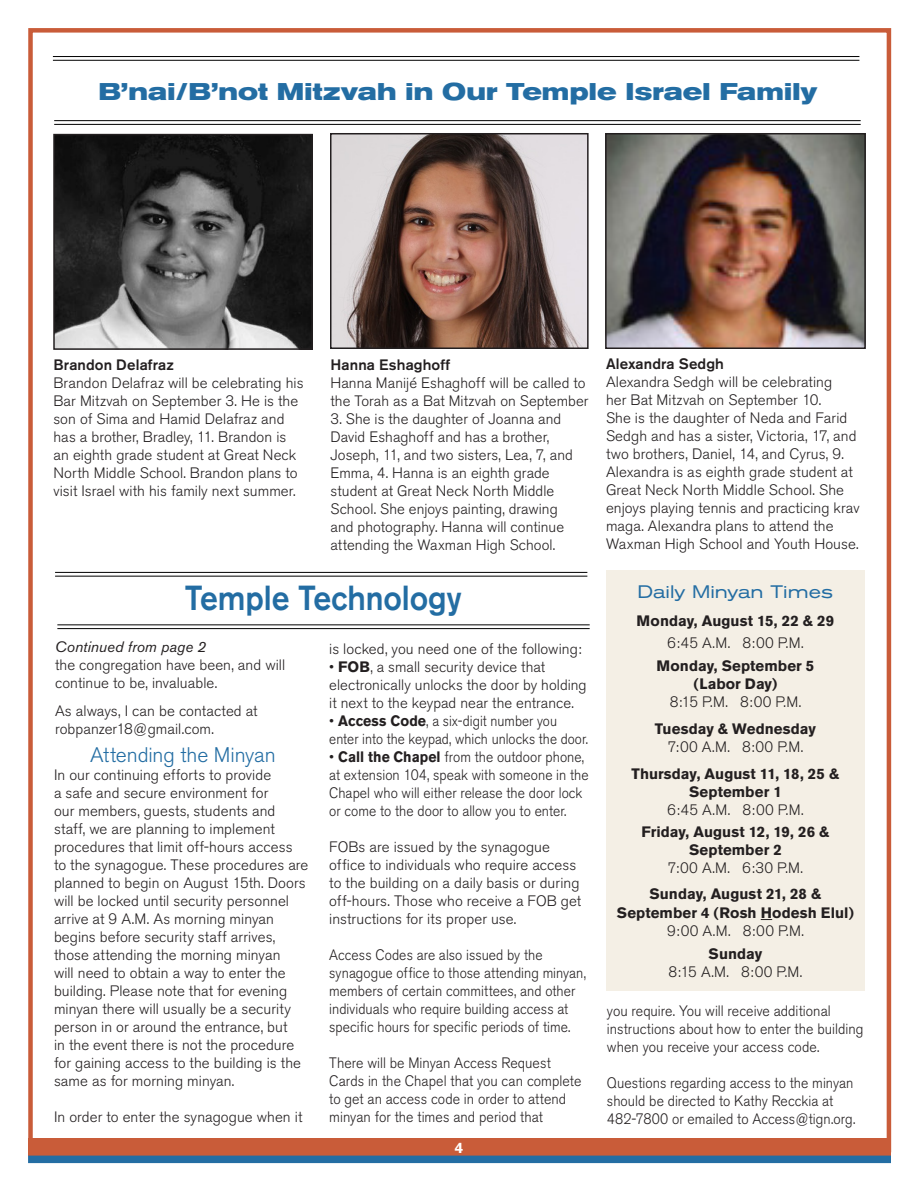
<style>
.page{position:relative;width:918px;height:1188px;background:#fff}
.page>*{position:absolute;margin:0;border:0;box-sizing:border-box;transform-origin:0 0}
.t1{font:500 34.5px "Akzidenz Grotesk BE";letter-spacing:-.005em;color:#236da3;scale:.92 1}
.t2{font:700 expanded 24px "Akzidenz Grotesk BE";letter-spacing:.01em;color:#236da3}
.t3{font:300 21px "Akzidenz Grotesk BE";letter-spacing:-.005em;color:#236da3}
.t4{font:expanded 18px "Akzidenz Grotesk BE";color:#236da3}
.Copy{font:300 15px/18px "Akzidenz Grotesk BE";letter-spacing:.005em;color:#231f20}
.Copy-2{font:700 15px/18px "Akzidenz Grotesk BE";letter-spacing:.005em;color:#231f20;text-align:center}
.Copy-3{font:300 15px/18px "Akzidenz Grotesk BE";letter-spacing:.005em;color:#231f20;scale:.94 1}
.Copy-4{font:300 15px/18px "Akzidenz Grotesk BE";letter-spacing:.005em;color:#231f20;scale:.92 1}
.Copy-5{font:300 15px/18px "Akzidenz Grotesk BE";letter-spacing:.005em;color:#231f20;scale:.93 1}
.t5{font:500 15px "Akzidenz Grotesk BE";letter-spacing:.005em;color:#231f20}
.t6{font:italic 15px "Akzidenz Grotesk BE";letter-spacing:.005em;color:#231f20}
.Copy-6{font:700 15px "Akzidenz Grotesk BE";color:#fff}
.s1{font-weight:700}
.s2{font-weight:300}
</style>
<div class="page">
<div style="left:28px;top:1138px;width:863px;height:18px;background:#c95c39"></div>
<div style="left:28px;top:28px;width:863px;height:1124px;border:4px solid #c95c39"></div>
<img style="left:56px;top:137px;width:254px;height:210px">
<div style="left:53px;top:134px;width:260px;height:216px;border:2px solid #231f20"></div>
<img style="left:333px;top:136px;width:253px;height:210px">
<div style="left:330px;top:133px;width:259px;height:216px;border:2px solid #231f20"></div>
<img style="left:608px;top:136px;width:255px;height:210px">
<div style="left:605px;top:133px;width:261px;height:216px;border:2px solid #231f20"></div>
<div style="left:28px;top:1156px;width:863px;height:7px;background:#236da3"></div>
<div style="left:606px;top:570px;width:259px;height:420px;background:#f4efe5"></div>
<hr style="left:57px;top:624px;width:533px;height:1px;background:#000">
<hr style="left:57px;top:628px;width:533px;height:1px;background:#000">
<hr style="left:55px;top:572px;width:532px;height:1px;background:#000">
<hr style="left:55px;top:576px;width:532px;height:1px;background:#000">
<hr style="left:54px;top:120px;width:807px;height:1px;background:#000">
<hr style="left:54px;top:124px;width:807px;height:1px;background:#000">
<hr style="left:53px;top:56px;width:806px;height:1px;background:#000">
<hr style="left:53px;top:60px;width:806px;height:1px;background:#000">
<p class="t2" style="left:98px;top:78px;width:721px">B’nai/B’not Mitzvah in Our Temple Israel Family</p>
<p class="t5" style="left:53px;top:356px;width:122px">Brandon Delafraz</p>
<p class="Copy" style="left:53px;top:374px;width:252px">Brandon Delafraz will be celebrating his Bar Mitzvah on September 3. He is the son of Sima and Hamid Delafraz and has a brother, Bradley, 11. Brandon is an eighth grade student at Great Neck North Middle School. Brandon plans to visit Israel with his family next summer.</p>
<p class="t5" style="left:330px;top:356px;width:121px">Hanna Eshaghoff</p>
<p class="Copy" style="left:330px;top:374px;width:260px">Hanna Manijé Eshaghoff will be called to the Torah as a Bat Mitzvah on September</p>
<p class="Copy" style="left:330px;top:410px;width:244px">3. She is the daughter of Joanna and David Eshaghoff and has a brother, Joseph, 11, and two sisters, Lea, 7, and Emma, 4. Hanna is an eighth grade student at Great Neck North Middle School. She enjoys painting, drawing and photography. Hanna will continue attending the Waxman High School.</p>
<p class="t1" style="left:185px;top:577px;width:303px">Temple Technology</p>
<p class="t6" style="left:55px;top:637px;width:153px">Continued from page 2</p>
<p class="Copy" style="left:55px;top:656px;width:232px">the congregation have been, and will continue to be, invaluable.</p>
<p class="Copy" style="left:55px;top:702px;width:204px">As always, I can be contacted at robpanzer18@gmail.com.</p>
<p class="t3" style="left:90px;top:743px;width:187px">Attending the Minyan</p>
<p class="Copy" style="left:54px;top:766px;width:256px">In our continuing efforts to provide<br>a safe and secure environment for<br>our members, guests, students and staff, we are planning to implement procedures that limit off-hours access to the synagogue. These procedures are planned to begin on August 15th. Doors will be locked until security personnel arrive at 9 A.M. As morning minyan begins before security staff arrives, those attending the morning minyan<br>will need to obtain a way to enter the building. Please note that for evening minyan there will usually be a security person in or around the entrance, but<br>in the event there is not the procedure for gaining access to the building is the same as for morning minyan.</p>
<p class="Copy" style="left:54px;top:1108px;width:250px">In order to enter the synagogue when it</p>
<p class="Copy" style="left:329px;top:640px;width:254px">is locked, you need one of the following:</p>
<p class="Copy" style="left:329px;top:658px;width:259px">• <span class="s1">FOB</span>, a small security device that electronically unlocks the door by holding it next to the keypad near the entrance.</p>
<p class="Copy" style="left:329px;top:712px;width:260px">• <span class="s1">Access Code</span>, a six-digit number you enter into the keypad, which unlocks the door.</p>
<p class="Copy" style="left:329px;top:748px;width:261px">• <span class="s1">Call the Chapel</span> from the outdoor phone, at extension 104, speak with someone in the Chapel who will either release the door lock or come to the door to allow you to enter.</p>
<p class="Copy" style="left:329px;top:838px;width:253px">FOBs are issued by the synagogue office to individuals who require access to the building on a daily basis or during off-hours. Those who receive a FOB get instructions for its proper use.</p>
<p class="Copy-4" style="left:329px;top:946px;width:281px">Access Codes are also issued by the synagogue office to those attending minyan, members of certain committees, and other individuals who require building access at specific hours for specific periods of time.</p>
<p class="Copy-3" style="left:329px;top:1054px;width:270px">There will be Minyan Access Request Cards in the Chapel that you can complete to get an access code in order to attend minyan for the times and period that</p>
<p class="Copy-6" style="left:455px;top:1139px;width:10px">4</p>
<p class="t5" style="left:606px;top:355px;width:120px">Alexandra Sedgh</p>
<p class="Copy" style="left:606px;top:373px;width:255px">Alexandra Sedgh will be celebrating<br>her Bat Mitzvah on September 10.<br>She is the daughter of Neda and Farid Sedgh and has a sister, Victoria, 17, and two brothers, Daniel, 14, and Cyrus, 9.<br>Alexandra is as eighth grade student at Great Neck North Middle School. She enjoys playing tennis and practicing krav maga. Alexandra plans to attend the Waxman High School and Youth House.</p>
<p class="t4" style="left:637px;top:581px;width:197px">Daily Minyan Times</p>
<p class="Copy-2" style="left:637px;top:611px;width:199px">Monday, August 15, 22 &amp; 29</p>
<p class="Copy" style="left:667px;top:634px;width:138px">6:45 A.M. 8:00 P.M.</p>
<p class="Copy-2" style="left:657px;top:656px;width:159px">Monday, September 5</p>
<p class="Copy" style="left:670px;top:675px;width:133px;text-align:center"><span class="s1">(Labor Day)<br></span>8:15 P.M. 8:00 P.M.</p>
<p class="Copy-2" style="left:655px;top:719px;width:162px">Tuesday &amp; Wednesday<br><span class="s2">7:00 A.M. 8:00 P.M.</span></p>
<p class="Copy-2" style="left:632px;top:764px;width:209px">Thursday, August 11, 18, 25 &amp;<br>September 1<br><span class="s2">6:45 A.M. 8:00 P.M.</span></p>
<p class="Copy-2" style="left:641px;top:823px;width:190px">Friday, August 12, 19, 26 &amp;<br>September 2<br><span class="s2">7:00 A.M. 6:30 P.M.</span></p>
<p class="Copy-2" style="left:649px;top:884px;width:173px">Sunday, August 21, 28 &amp;</p>
<p class="Copy-2" style="left:617px;top:904px;width:239px">September 4 (Rosh Hodesh Elul)<br><span class="s2">9:00 A.M. 8:00 P.M.</span></p>
<p class="Copy" style="left:669px;top:945px;width:135px;text-align:center"><span class="s1">Sunday<br></span>8:15 A.M. 8:00 P.M.</p>
<p class="Copy-3" style="left:607px;top:1002px;width:274px">you require. You will receive additional instructions about how to enter the building when you receive your access code.</p>
<p class="Copy-5" style="left:607px;top:1074px;width:269px">Questions regarding access to the minyan should be directed to Kathy Recckia at<br>482-7800 or emailed to Access@tign.org.</p>
</div>
